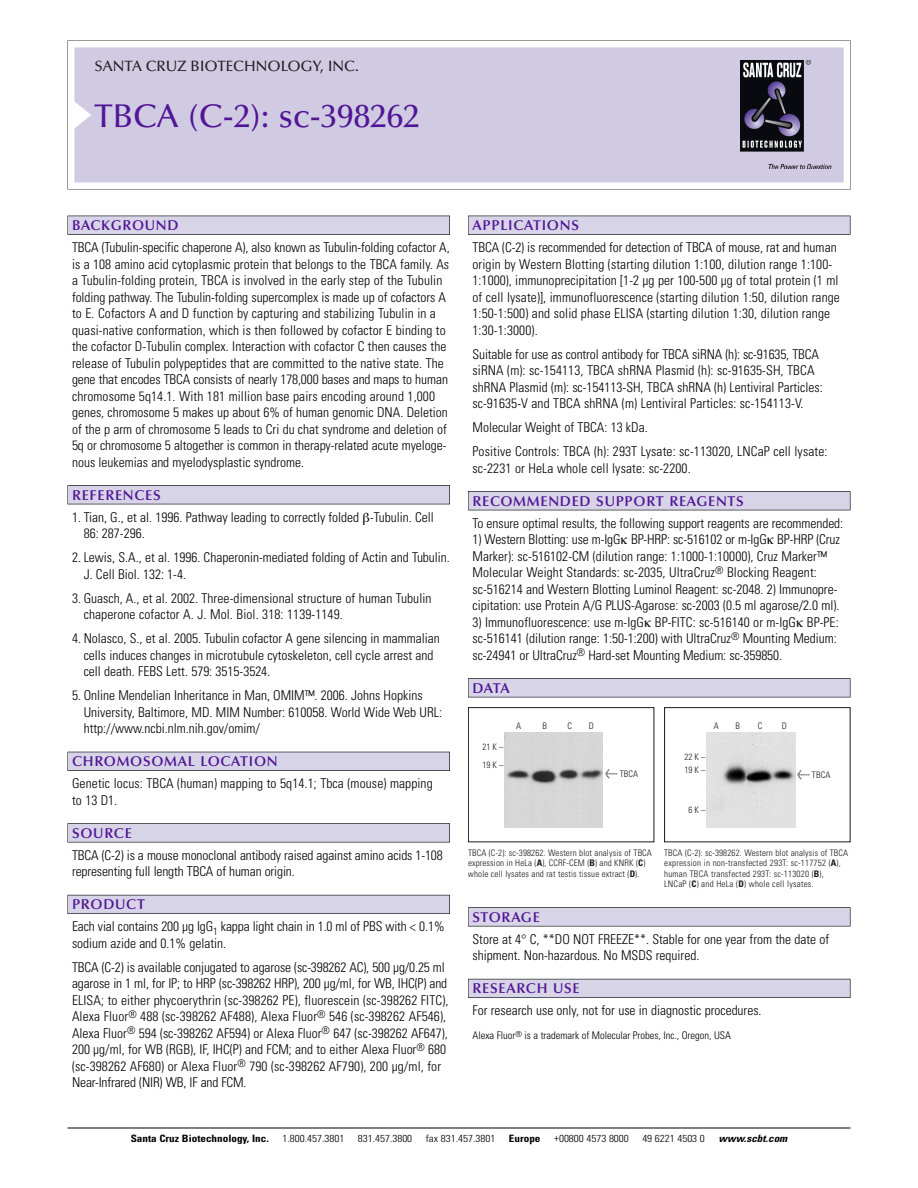
<style>
.page{position:relative;width:918px;height:1188px;background:#fff}
.page>*{position:absolute;margin:0;border:0;box-sizing:border-box;transform-origin:0 0}
.t1{font:500 33px "Optima";color:#511695}
.t2{font:500 15px "Optima";color:#231f20}
.t3{font:600 14.25px "Optima";letter-spacing:.05em;color:#511695}
.t4{font:300 condensed 13.5px/16.5px "Univers";color:#000}
.t5{font:300 condensed 10.5px "Univers";color:#000}
.t6{font:300 condensed 10.2px "Univers";color:#000;scale:1.1 1}
.t7{font:700 condensed 10.2px "Univers";color:#000;scale:1.1 1}
.t8{font:italic 700 condensed 10.2px "Univers";color:#000;scale:1.1 1}
.t9{font:300 condensed 9px/10.5px "Univers";letter-spacing:.015em;color:#191919}
.s1{font-family:"Meta Plus";font-weight:400;font-stretch:normal;font-size:10.5px}
.s2{font-weight:700}
</style>
<div class="page">
<svg style="left:74px;top:41px;width:777px;height:148px"></svg>
<div style="left:74px;top:47px;width:770px;height:135px;background:#d1cae3"></div>
<img style="left:741px;top:60px;width:90px;height:108px">
<div style="left:68px;top:216px;width:382px;height:19px;background:#535256"></div>
<div style="left:68px;top:216px;width:381px;height:18px;background:#d7d4e8"></div>
<div style="left:68px;top:485px;width:382px;height:19px;background:#515155"></div>
<div style="left:68px;top:486px;width:381px;height:18px;background:#d7d4e8"></div>
<div style="left:68px;top:752px;width:382px;height:19px;background:#515057"></div>
<div style="left:68px;top:752px;width:381px;height:18px;background:#d7d4e8"></div>
<div style="left:68px;top:823px;width:382px;height:19px;background:#575659"></div>
<div style="left:68px;top:824px;width:381px;height:18px;background:#d7d4e8"></div>
<div style="left:68px;top:895px;width:382px;height:19px;background:#595860"></div>
<div style="left:68px;top:895px;width:381px;height:18px;background:#d7d4e8"></div>
<div style="left:468px;top:216px;width:382px;height:19px;background:#535256"></div>
<div style="left:468px;top:216px;width:382px;height:18px;background:#d7d4e8"></div>
<div style="left:468px;top:491px;width:382px;height:19px;background:#515155"></div>
<div style="left:468px;top:492px;width:382px;height:18px;background:#d7d4e8"></div>
<div style="left:468px;top:678px;width:382px;height:19px;background:#545357"></div>
<div style="left:468px;top:679px;width:382px;height:18px;background:#d7d4e8"></div>
<div style="left:468px;top:907px;width:382px;height:19px;background:#575659"></div>
<div style="left:468px;top:908px;width:382px;height:18px;background:#d7d4e8"></div>
<div style="left:468px;top:979px;width:382px;height:19px;background:#595860"></div>
<div style="left:468px;top:979px;width:382px;height:18px;background:#d7d4e8"></div>
<hr style="left:68px;top:1128px;width:782px;height:1px;background:#000">
<div style="left:664px;top:707px;width:186px;height:135px;border:1px solid #191919"></div>
<img style="left:707px;top:733px;width:88px;height:95px">
<div style="left:468px;top:707px;width:186px;height:135px;border:1px solid #191919"></div>
<img style="left:505px;top:733px;width:98px;height:95px">
<p class="t2" style="left:94px;top:60px;width:266px">SANTA CRUZ BIOTECHNOLOGY, INC.</p>
<p class="t1" style="left:94px;top:102px;width:327px">TBCA (C-2): sc-398262</p>
<p class="t3" style="left:72px;top:219px;width:108px">BACKGROUND</p>
<p class="t4" style="left:72px;top:240px;width:379px">TBCA (Tubulin-specific chaperone A), also known as Tubulin-folding cofactor A, is a 108 amino acid cytoplasmic protein that belongs to the TBCA family. As a Tubulin-folding protein, TBCA is involved in the early step of the Tubulin folding pathway. The Tubulin-folding supercomplex is made up of cofactors A to E. Cofactors A and D function by capturing and stabilizing Tubulin in a quasi-native conformation, which is then followed by cofactor E binding to the cofactor D-Tubulin complex. Interaction with cofactor C then causes the release of Tubulin polypeptides that are committed to the native state. The gene that encodes TBCA consists of nearly 178,000 bases and maps to human chromosome 5q14.1. With 181 million base pairs encoding around 1,000 genes, chromosome 5 makes up about 6% of human genomic DNA. Deletion of the p arm of chromosome 5 leads to Cri du chat syndrome and deletion of 5q or chromosome 5 altogether is common in therapy-related acute myeloge&shy;nous leukemias and myelodysplastic syndrome.</p>
<p class="t3" style="left:72px;top:489px;width:90px">REFERENCES</p>
<p class="t4" style="left:84px;top:510px;width:352px;text-indent:-12px">1. Tian, G., et al. 1996. Pathway leading to correctly folded -Tubulin. Cell<br>86: 287-296.</p>
<p class="t4" style="left:84px;top:550px;width:368px;text-indent:-12px">2. Lewis, S.A., et al. 1996. Chaperonin-mediated folding of Actin and Tubulin.<br>J. Cell Biol. 132: 1-4.</p>
<p class="t4" style="left:84px;top:591px;width:349px;text-indent:-12px">3. Guasch, A., et al. 2002. Three-dimensional structure of human Tubulin chaperone cofactor A. J. Mol. Biol. 318: 1139-1149.</p>
<p class="t4" style="left:84px;top:631px;width:358px;text-indent:-12px">4. Nolasco, S., et al. 2005. Tubulin cofactor A gene silencing in mammalian cells induces changes in microtubule cytoskeleton, cell cycle arrest and cell death. FEBS Lett. 579: 3515-3524.</p>
<p class="t4" style="left:84px;top:688px;width:360px;text-indent:-12px">5. Online Mendelian Inheritance in Man, OMIM™. 2006. Johns Hopkins<br>University, Baltimore, MD. MIM Number: 610058. World Wide Web URL: http://www.ncbi.nlm.nih.gov/omim/</p>
<p class="t3" style="left:72px;top:755px;width:207px">CHROMOSOMAL LOCATION</p>
<p class="t4" style="left:72px;top:777px;width:362px">Genetic locus: TBCA (human) mapping to 5q14.1; Tbca (mouse) mapping to 13 D1.</p>
<p class="t3" style="left:72px;top:827px;width:61px">SOURCE</p>
<p class="t4" style="left:72px;top:848px;width:372px">TBCA (C-2) is a mouse monoclonal antibody raised against amino acids 1-108 representing full length TBCA of human origin.</p>
<p class="t3" style="left:72px;top:898px;width:74px">PRODUCT</p>
<p class="t4" style="left:72px;top:920px;width:374px">Each vial contains 200 µg IgG<sub>1</sub> kappa light chain in 1.0 ml of PBS with &lt; 0.1% sodium azide and 0.1% gelatin.</p>
<p class="t4" style="left:72px;top:960px;width:378px">TBCA (C-2) is available conjugated to agarose (sc-398262 AC), 500 µg/0.25 ml agarose in 1 ml, for IP; to HRP (sc-398262 HRP), 200 µg/ml, for WB, IHC(P) and ELISA; to either phycoerythrin (sc-398262 PE), fluorescein (sc-398262 FITC), Alexa Fluor<sup>®</sup> 488 (sc-398262 AF488), Alexa Fluor<sup>®</sup> 546 (sc-398262 AF546), Alexa Fluor<sup>®</sup> 594 (sc-398262 AF594) or Alexa Fluor<sup>®</sup> 647 (sc-398262 AF647), 200 µg/ml, for WB (RGB), IF, IHC(P) and FCM; and to either Alexa Fluor<sup>®</sup> 680 (sc-398262 AF680) or Alexa Fluor<sup>®</sup> 790 (sc-398262 AF790), 200 µg/ml, for Near-Infrared (NIR) WB, IF and FCM.</p>
<p class="t3" style="left:473px;top:219px;width:108px">APPLICATIONS</p>
<p class="t4" style="left:473px;top:240px;width:369px">TBCA (C-2) is recommended for detection of TBCA of mouse, rat and human origin by Western Blotting (starting dilution 1:100, dilution range 1:100- 1:1000), immunoprecipitation [1-2 µg per 100-500 µg of total protein (1 ml of cell lysate)], immunofluorescence (starting dilution 1:50, dilution range 1:50-1:500) and solid phase ELISA (starting dilution 1:30, dilution range 1:30-1:3000).</p>
<p class="t4" style="left:473px;top:347px;width:352px">Suitable for use as control antibody for TBCA siRNA (h): sc-91635, TBCA siRNA (m): sc-154113, TBCA shRNA Plasmid (h): sc-91635-SH, TBCA shRNA Plasmid (m): sc-154113-SH, TBCA shRNA (h) Lentiviral Particles: sc-91635-V and TBCA shRNA (m) Lentiviral Particles: sc-154113-V.</p>
<p class="t4" style="left:473px;top:420px;width:177px">Molecular Weight of TBCA: 13 kDa.</p>
<p class="t4" style="left:473px;top:444px;width:356px">Positive Controls: TBCA (h): 293T Lysate: sc-113020, LNCaP cell lysate: sc-2231 or HeLa whole cell lysate: sc-2200.</p>
<p class="t3" style="left:473px;top:495px;width:273px">RECOMMENDED SUPPORT REAGENTS</p>
<p class="t4" style="left:473px;top:516px;width:372px">To ensure optimal results, the following support reagents are recommended:</p>
<p class="t4" style="left:473px;top:532px;width:369px">1) Western Blotting: use m-IgG BP-HRP: sc-516102 or m-IgG BP-HRP (Cruz Marker): sc-516102-CM (dilution range: 1:1000-1:10000), Cruz Marker™ Molecular Weight Standards: sc-2035, UltraCruz<sup>®</sup> Blocking Reagent: sc-516214 and Western Blotting Luminol Reagent: sc-2048. 2) Immunopre&shy;cipitation: use Protein A/G PLUS-Agarose: sc-2003 (0.5 ml agarose/2.0 ml).</p>
<p class="t4" style="left:473px;top:615px;width:368px">3) Immunofluorescence: use m-IgG BP-FITC: sc-516140 or m-IgG BP-PE: sc-516141 (dilution range: 1:50-1:200) with UltraCruz<sup>®</sup> Mounting Medium: sc-24941 or UltraCruz<sup>®</sup> Hard-set Mounting Medium: sc-359850.</p>
<p class="t3" style="left:473px;top:682px;width:39px">DATA</p>
<p class="t9" style="left:483px;top:739px;width:22px;line-height:18.3px">21K–<br>19K–</p>
<p class="t9" style="left:516px;top:722px;width:7px">A</p>
<p class="t9" style="left:542px;top:722px;width:6px">B</p>
<p class="t9" style="left:568px;top:722px;width:6px">C</p>
<p class="t9" style="left:589px;top:722px;width:7px">D</p>
<p class="t9" style="left:605px;top:769px;width:35px"><span class="s1">&lt;</span> TBCA</p>
<p class="t9" style="left:714px;top:722px;width:7px">A</p>
<p class="t9" style="left:735px;top:722px;width:6px">B</p>
<p class="t9" style="left:758px;top:722px;width:6px">C</p>
<p class="t9" style="left:782px;top:722px;width:7px">D</p>
<p class="t9" style="left:685px;top:751px;width:22px;line-height:13px">22K–<br>19K–</p>
<p class="t9" style="left:689px;top:805px;width:18px">6K–</p>
<p class="t9" style="left:797px;top:770px;width:35px"><span class="s1">&lt;</span> TBCA</p>
<p class="t9" style="left:468px;top:848px;width:185px">TBCA (C-2): sc-398262. Western blot analysis of TBCA expression in HeLa (<span class="s2">A</span>), CCRF-CEM (<span class="s2">B</span>) and KNRK (<span class="s2">C</span>) whole cell lysates and rat testis tissue extract (<span class="s2">D</span>).</p>
<p class="t9" style="left:664px;top:848px;width:185px">TBCA (C-2): sc-398262. Western blot analysis of TBCA expression in non-transfected 293T: sc-117752 (<span class="s2">A</span>), human TBCA transfected 293T: sc-113020 (<span class="s2">B</span>), LNCaP (<span class="s2">C</span>) and HeLa (<span class="s2">D</span>) whole cell lysates.</p>
<p class="t3" style="left:473px;top:911px;width:69px">STORAGE</p>
<p class="t4" style="left:473px;top:932px;width:358px">Store at 4° C, **DO NOT FREEZE**. Stable for one year from the date of shipment. Non-hazardous. No MSDS required.</p>
<p class="t3" style="left:473px;top:982px;width:109px">RESEARCH USE</p>
<p class="t4" style="left:473px;top:1004px;width:291px">For research use only, not for use in diagnostic procedures.</p>
<p class="t5" style="left:473px;top:1032px;width:260px">Alexa Fluor<sup>®</sup> is a trademark of Molecular Probes, Inc., Oregon, USA</p>
<p class="t7" style="left:131px;top:1135px;width:127px">Santa Cruz Biotechnology, Inc.</p>
<p class="t6" style="left:282px;top:1135px;width:58px">1.800.457.3801</p>
<p class="t6" style="left:358px;top:1135px;width:51px">831.457.3800</p>
<p class="t6" style="left:426px;top:1135px;width:65px">fax 831.457.3801</p>
<p class="t7" style="left:509px;top:1135px;width:30px">Europe</p>
<p class="t6" style="left:554px;top:1135px;width:69px">+00800 4573 8000</p>
<p class="t6" style="left:642px;top:1135px;width:58px">49 6221 4503 0</p>
<p class="t8" style="left:719px;top:1135px;width:66px">www.scbt.com</p>
</div>
